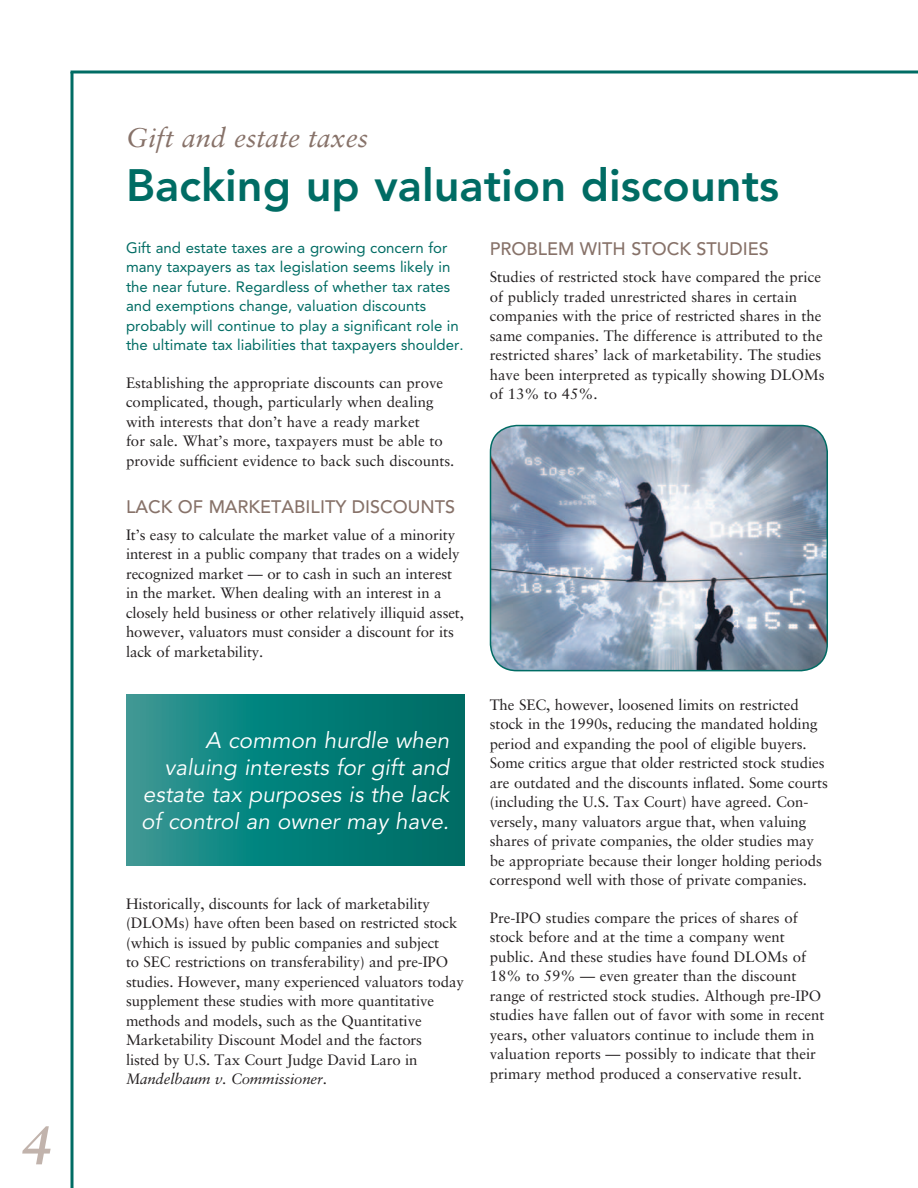
<style>
.page{position:relative;width:918px;height:1188px;background:#fff}
.page>*{position:absolute;margin:0;border:0;box-sizing:border-box;transform-origin:0 0}
.Subhead{font:italic 700 54px "Sabon LT Std";color:#c1b3ac}
.Headline{font:800 45px "Avenir LT Std";color:#006c64}
.Kicker{font:italic 27px "Sabon LT Std";color:#877269}
.outquote{font:italic 22.5px/27px "Avenir LT Std";letter-spacing:.005em;color:#fff;text-align:right}
.Subhead-2{font:500 18px "Avenir LT Std";color:#877269}
.Body{font:15px/19.5px "Sabon LT Std";letter-spacing:-.005em;color:#231f20}
._1st_para{font:15px/19.5px "Avenir LT Std";color:#006c64}
.s1{font-style:italic}
</style>
<div class="page">
<svg style="left:70px;top:72px;width:4px;height:1116px;background:#3f908a"></svg>
<svg style="left:71px;top:70px;width:847px;height:4px;background:#3f908a"></svg>
<img style="left:490px;top:426px;width:337px;height:245px">
<div style="left:490px;top:425px;width:338px;height:246px;border:2px solid #006c64;border-radius:27px"></div>
<svg style="left:126px;top:695px;width:338px;height:171px;background:#0c807a"></svg>
<p class="Subhead" style="left:21px;top:1113px;width:32px">4</p>
<p class="Kicker" style="left:126px;top:122px;width:244px">Gift and estate taxes</p>
<p class="Headline" style="left:126px;top:158px;width:655px">Backing up valuation discounts</p>
<p class="_1st_para" style="left:126px;top:238px;width:339px">Gift and estate taxes are a growing concern for many taxpayers as tax legislation seems likely in the near future. Regardless of whether tax rates and exemptions change, valuation discounts probably will continue to play a significant role in the ultimate tax liabilities that taxpayers shoulder.</p>
<p class="Body" style="left:126px;top:373px;width:330px">Establishing the appropriate discounts can prove complicated, though, particularly when dealing with interests that don’t have a ready market<br>for sale. What’s more, taxpayers must be able to provide sufficient evidence to back such discounts.</p>
<p class="Subhead-2" style="left:126px;top:496px;width:331px">LACK OF MARKETABILITY DISCOUNTS</p>
<p class="Body" style="left:126px;top:525px;width:339px">It’s easy to calculate the market value of a minority interest in a public company that trades on a widely recognized market — or to cash in such an interest in the market. When dealing with an interest in a closely held business or other relatively illiquid asset, however, valuators must consider a discount for its lack of marketability.</p>
<p class="outquote" style="left:141px;top:728px;width:310px">A common hurdle when valuing interests for gift and estate tax purposes is the lack of control an owner may have.</p>
<p class="Body" style="left:126px;top:894px;width:339px">Historically, discounts for lack of marketability (DLOMs) have often been based on restricted stock (which is issued by public companies and subject<br>to SEC restrictions on transferability) and pre-IPO studies. However, many experienced valuators today supplement these studies with more quantitative methods and models, such as the Quantitative Marketability Discount Model and the factors<br>listed by U.S. Tax Court Judge David Laro in <span class="s1">Mandelbaum v. Commissioner</span>.</p>
<p class="Subhead-2" style="left:490px;top:238px;width:281px">PROBLEM WITH STOCK STUDIES</p>
<p class="Body" style="left:490px;top:267px;width:337px">Studies of restricted stock have compared the price of publicly traded unrestricted shares in certain companies with the price of restricted shares in the same companies. The difference is attributed to the restricted shares’ lack of marketability. The studies have been interpreted as typically showing DLOMs of 13% to 45%.</p>
<p class="Body" style="left:490px;top:694px;width:340px">The SEC, however, loosened limits on restricted stock in the 1990s, reducing the mandated holding period and expanding the pool of eligible buyers.<br>Some critics argue that older restricted stock studies are outdated and the discounts inflated. Some courts (including the U.S. Tax Court) have agreed. Con&shy;versely, many valuators argue that, when valuing shares of private companies, the older studies may be appropriate because their longer holding periods correspond well with those of private companies.</p>
<p class="Body" style="left:490px;top:907px;width:336px">Pre-IPO studies compare the prices of shares of stock before and at the time a company went public. And these studies have found DLOMs of 18% to 59% — even greater than the discount range of restricted stock studies. Although pre-IPO studies have fallen out of favor with some in recent years, other valuators continue to include them in valuation reports — possibly to indicate that their primary method produced a conservative result.</p>
</div>
